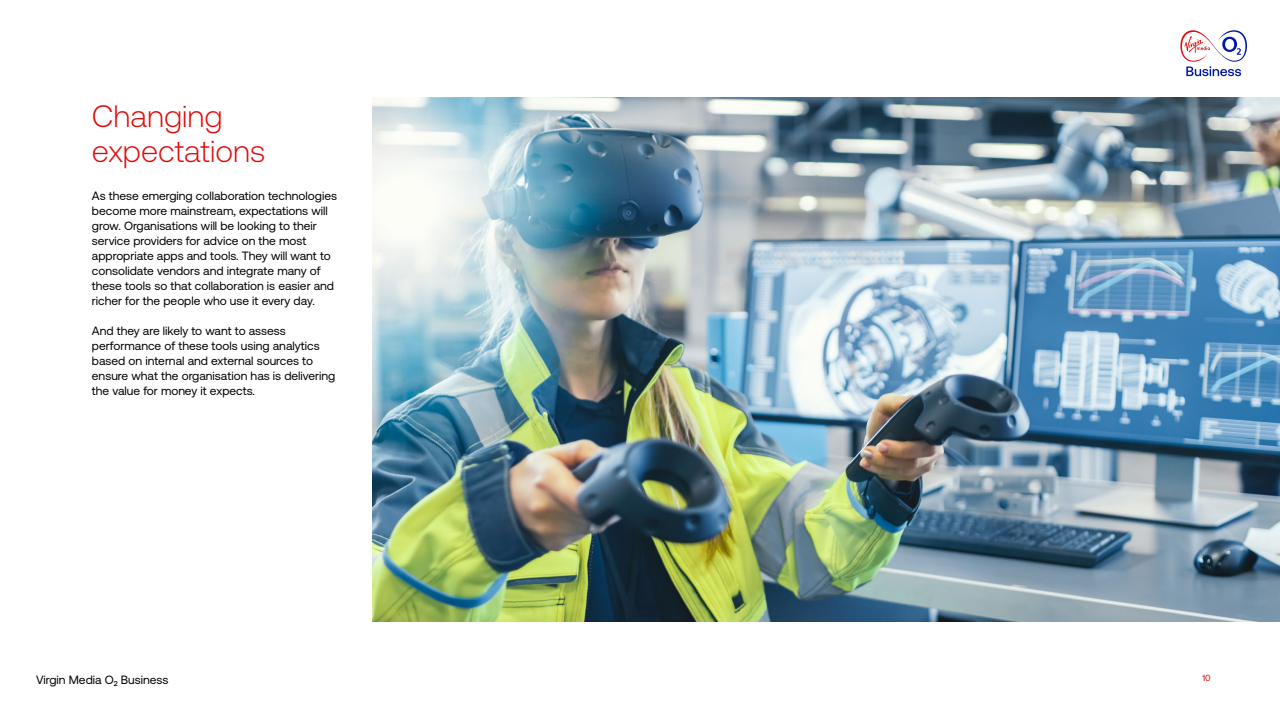
<style>
.page{position:relative;width:1280px;height:720px;background:#fff}
.page>*{position:absolute;margin:0;border:0;box-sizing:border-box;transform-origin:0 0}
.Heading_02{font:300 31px/35px "Aeonik Pro";color:#e10a0a}
.t1{font:12px/15px "Aeonik Pro";color:#000}
.t2{font:9px "Aeonik Pro";color:#e10a0a}
</style>
<div class="page">
<img style="left:372px;top:98px;width:908px;height:524px">
<svg style="left:1180px;top:30px;width:67px;height:46px"></svg>
<p class="Heading_02" style="left:92px;top:99px;width:175px">Changing expectations</p>
<p class="t1" style="left:92px;top:188px;width:247px">As these emerging collaboration technologies become more mainstream, expectations will grow. Organisations will be looking to their service providers for advice on the most appropriate apps and tools. They will want to consolidate vendors and integrate many of these tools so that collaboration is easier and richer for the people who use it every day.</p>
<p class="t1" style="left:92px;top:323px;width:245px">And they are likely to want to assess performance of these tools using analytics based on internal and external sources to ensure what the organisation has is delivering the value for money it expects.</p>
<p class="t1" style="left:36px;top:673px;width:134px">Virgin Media O<sub>2</sub> Business</p>
<p class="t2" style="left:1202px;top:673px;width:10px">10</p>
</div>
